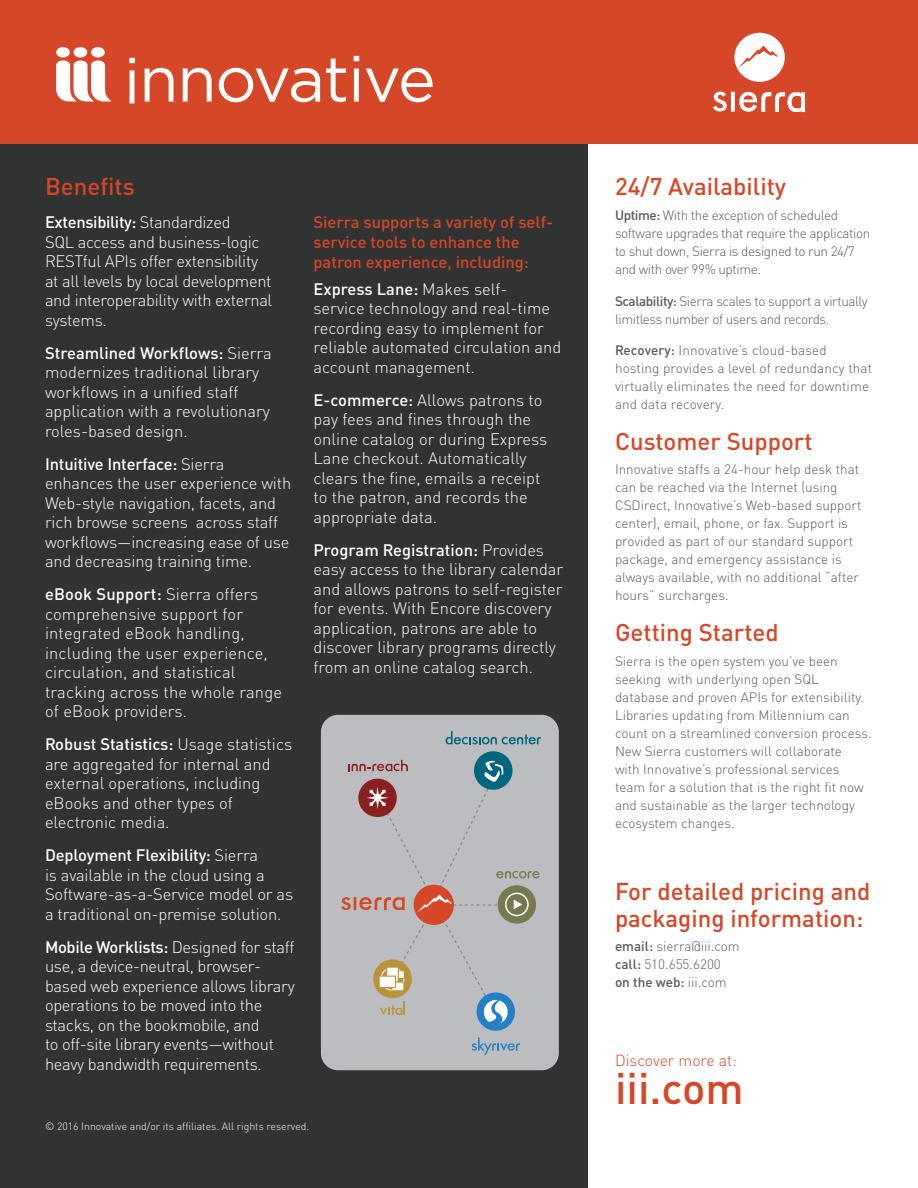
<style>
.page{position:relative;width:918px;height:1188px;background:#fff}
.page>*{position:absolute;margin:0;border:0;box-sizing:border-box;transform-origin:0 0}
.Body_1{font:500 43.5px "DIN Pro";color:#d64727}
.Subhead_1{font:500 24px/27px "DIN Pro";color:#d64727}
.Body_1_white{font:500 24px "DIN Pro";color:#d64727}
.Body_1_white-2{font:300 16.5px/19.5px "DIN Pro";letter-spacing:-.005em;color:#fff}
.Subhead_2{font:500 16.5px/20.2px "DIN Pro";color:#d64727}
.Body_1-2{font:300 15.75px "DIN Pro";color:#d64727}
.Body_1-3{font:300 13.5px/18px "DIN Pro";color:#57585a}
.Body_1-4{font:300 13.5px/18px "DIN Pro";letter-spacing:-.03em;color:#57585a}
.t1{font:300 10.5px "DIN Pro";color:#fff}
.s1{font-weight:500}
</style>
<div class="page">
<div style="left:0;top:0;width:918px;height:144px;background:#d64727"></div>
<div style="left:0;top:144px;width:588px;height:1044px;background:#313232"></div>
<svg style="left:713px;top:92px;width:93px;height:20px"></svg>
<svg style="left:734px;top:32px;width:51px;height:50px"></svg>
<svg style="left:129px;top:58px;width:6px;height:45px"></svg>
<svg style="left:145px;top:68px;width:29px;height:34px"></svg>
<svg style="left:183px;top:68px;width:29px;height:34px"></svg>
<svg style="left:219px;top:68px;width:101px;height:34px"></svg>
<svg style="left:326px;top:59px;width:20px;height:43px"></svg>
<svg style="left:354px;top:56px;width:5px;height:46px"></svg>
<svg style="left:366px;top:68px;width:67px;height:34px"></svg>
<div style="left:91px;top:47px;width:14px;height:10px;background:#fff;border-radius:50%"></div>
<div style="left:74px;top:47px;width:13px;height:10px;background:#fff;border-radius:50%"></div>
<svg style="left:56px;top:60px;width:55px;height:41px"></svg>
<div style="left:56px;top:47px;width:14px;height:10px;background:#fff;border-radius:50%"></div>
<div style="left:321px;top:715px;width:238px;height:355px;background:#bcbdc0;border-radius:17px"></div>
<svg style="left:472px;top:1037px;width:48px;height:18px"></svg>
<svg style="left:446px;top:731px;width:95px;height:13px"></svg>
<svg style="left:341px;top:751px;width:198px;height:280px"></svg>
<p class="Body_1_white" style="left:45px;top:167px;width:91px">Benefits</p>
<p class="Body_1_white-2" style="left:45px;top:212px;width:229px"><span class="s1">Extensibility:</span> Standardized<br>SQL access and business-logic<br>RESTful APIs offer extensibility at all levels by local development and interoperability with external systems.</p>
<p class="Body_1_white-2" style="left:45px;top:343px;width:228px"><span class="s1">Streamlined Workflows:</span> Sierra modernizes traditional library workflows in a unified staff application with a revolutionary roles-based design.</p>
<p class="Body_1_white-2" style="left:45px;top:454px;width:248px"><span class="s1">Intuitive Interface:</span> Sierra enhances the user experience with<br>Web-style navigation, facets, and rich browse screens across staff workflows—increasing ease of use and decreasing training time.</p>
<p class="Body_1_white-2" style="left:45px;top:584px;width:239px"><span class="s1">eBook Support:</span> Sierra offers comprehensive support for integrated eBook handling, including the user experience, circulation, and statistical tracking across the whole range of eBook providers.</p>
<p class="Body_1_white-2" style="left:45px;top:734px;width:249px"><span class="s1">Robust Statistics:</span> Usage statistics are aggregated for internal and external operations, including eBooks and other types of electronic media.</p>
<p class="Body_1_white-2" style="left:45px;top:845px;width:250px"><span class="s1">Deployment Flexibility:</span> Sierra<br>is available in the cloud using a Software-as-a-Service model or as a traditional on-premise solution.</p>
<p class="Body_1_white-2" style="left:45px;top:937px;width:251px"><span class="s1">Mobile Worklists:</span> Designed for staff use, a device-neutral, browser&shy;based web experience allows library operations to be moved into the stacks, on the bookmobile, and<br>to off-site library events—without heavy bandwidth requirements.</p>
<p class="Subhead_2" style="left:314px;top:210px;width:241px">Sierra supports a variety of self&shy;service tools to enhance the patron experience, including:</p>
<p class="Body_1_white-2" style="left:314px;top:278px;width:249px"><span class="s1">Express Lane:</span> Makes self&shy;service technology and real-time recording easy to implement for reliable automated circulation and account management.</p>
<p class="Body_1_white-2" style="left:314px;top:389px;width:235px"><span class="s1">E-commerce:</span> Allows patrons to pay fees and fines through the online catalog or during Express<br>Lane checkout. Automatically clears the fine, emails a receipt to the patron, and records the appropriate data.</p>
<p class="Body_1_white-2" style="left:314px;top:539px;width:251px"><span class="s1">Program Registration:</span> Provides easy access to the library calendar and allows patrons to self-register for events. With Encore discovery application, patrons are able to discover library programs directly from an online catalog search.</p>
<p class="t1" style="left:45px;top:1119px;width:266px">© 2016 Innovative and/or its affiliates. All rights reserved.</p>
<p class="Subhead_1" style="left:615px;top:171px;width:173px">24/7 Availability</p>
<p class="Body_1-4" style="left:615px;top:206px;width:257px"><span class="s1">Uptime:</span> With the exception of scheduled software upgrades that require the application to shut down, Sierra is designed to run 24/7 and with over 99% uptime.</p>
<p class="Body_1-4" style="left:615px;top:291px;width:254px"><span class="s1">Scalability:</span> Sierra scales to support a virtually limitless number of users and records.</p>
<p class="Body_1-3" style="left:615px;top:341px;width:259px"><span class="s1">Recovery:</span> Innovative’s cloud-based hosting provides a level of redundancy that virtually eliminates the need for downtime and data recovery.</p>
<p class="Subhead_1" style="left:615px;top:425px;width:199px">Customer Support</p>
<p class="Body_1-3" style="left:615px;top:460px;width:248px">Innovative staffs a 24-hour help desk that can be reached via the Internet (using CSDirect, Innovative’s Web-based support center), email, phone, or fax. Support is provided as part of our standard support package, and emergency assistance is always available, with no additional “after hours” surcharges.</p>
<p class="Subhead_1" style="left:615px;top:616px;width:165px">Getting Started</p>
<p class="Body_1-3" style="left:615px;top:651px;width:258px">Sierra is the open system you’ve been seeking with underlying open SQL database and proven APIs for extensibility.<br>Libraries updating from Millennium can count on a streamlined conversion process.<br>New Sierra customers will collaborate<br>with Innovative’s professional services team for a solution that is the right fit now and sustainable as the larger technology ecosystem changes.</p>
<p class="Subhead_1" style="left:615px;top:875px;width:257px">For detailed pricing and packaging information:</p>
<p class="Body_1-3" style="left:615px;top:937px;width:126px"><span class="s1">email:</span> sierra@iii.com <span class="s1">call:</span> 510.655.6200<br><span class="s1">on the web:</span> iii.com</p>
<p class="Body_1-2" style="left:615px;top:1050px;width:123px">Discover more at:</p>
<p class="Body_1" style="left:615px;top:1053px;width:130px">iii.com</p>
</div>
